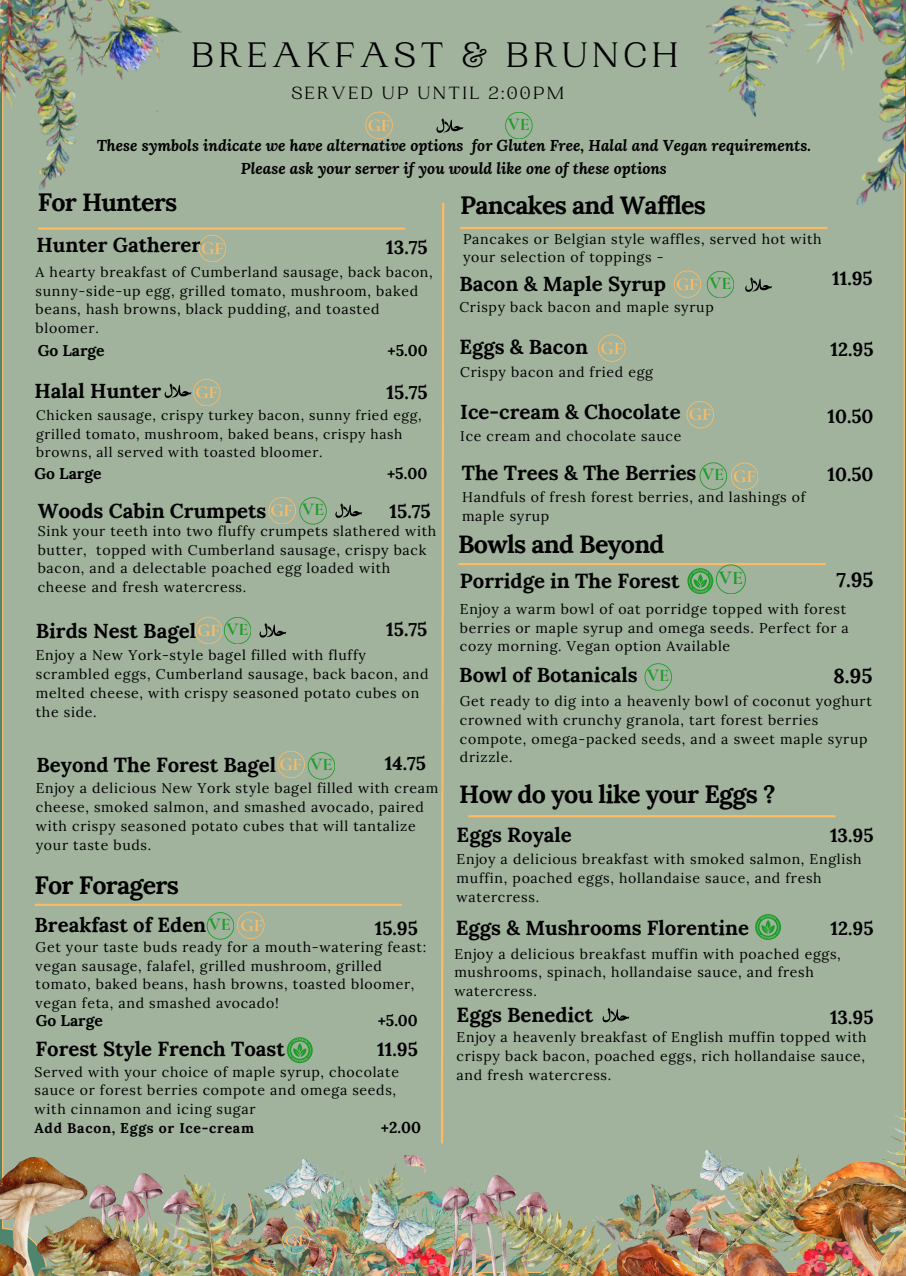
<style>
.page{position:relative;width:906px;height:1276px;background:#fff}
.page>*{position:absolute;margin:0;border:0;box-sizing:border-box;transform-origin:0 0}
.t1{font:37.35px "PP Woodland";letter-spacing:.125em;color:#000}
.t2{font:700 25.05px "Lora";letter-spacing:-.03em;color:#000}
.t3{font:700 20.4px "Lora";color:#000}
.t4{font:700 19.8px "Cormorant Garamond";color:#1b9d28}
.t5{font:700 18.75px "Lora";color:#000}
.t6{font:18.6px "PP Woodland";letter-spacing:.125em;color:#000}
.t7{font:700 18.15px "Cormorant Garamond";color:#fdba63}
.t8{font:700 18.15px "Cormorant Garamond";color:#1b9d28}
.t9{font:italic 700 15.6px "Lora";color:#000}
.t10{font:700 15.6px "Lora";color:#000}
.t11{font:14.1px/18.8px "Lora";letter-spacing:.05em;color:#000}
.t12{font:700 14.1px "Lora";letter-spacing:.05em;color:#000}
.t13{font:13.8px/18.3px "Lora";letter-spacing:.05em;color:#000}
.s1{color:#1b9d28}
</style>
<div class="page">
<div style="left:2px;top:0;width:902px;height:1155px;background:#a1b39d"></div>
<hr style="left:39px;top:227px;width:365px;height:3px;background:#fdba63">
<svg style="left:440px;top:201px;width:5px;height:944px;background:#cab582"></svg>
<hr style="left:36px;top:904px;width:365px;height:2px;background:#fdba63">
<hr style="left:461px;top:227px;width:365px;height:2px;background:#fdba63">
<hr style="left:459px;top:563px;width:365px;height:2px;background:#fdba63">
<svg style="left:287px;top:1037px;width:26px;height:26px"></svg>
<svg style="left:164px;top:379px;width:56px;height:27px;background:#99a68f"></svg>
<svg style="left:199px;top:235px;width:27px;height:27px"></svg>
<svg style="left:598px;top:334px;width:27px;height:27px"></svg>
<svg style="left:686px;top:401px;width:27px;height:27px"></svg>
<hr style="left:469px;top:815px;width:365px;height:2px;background:#fdba63">
<svg style="left:755px;top:914px;width:26px;height:26px"></svg>
<svg style="left:365px;top:112px;width:27px;height:27px"></svg>
<img style="left:713px;top:1107px;width:193px;height:169px">
<div style="left:70px;top:1125px;width:337px;height:30px;background:#a1b39d"></div>
<img style="left:434px;top:1155px;width:39px;height:121px">
<img style="left:0;top:1155px;width:434px;height:121px">
<img style="left:442px;top:1175px;width:31px;height:101px">
<img style="left:473px;top:1116px;width:337px;height:160px">
<svg style="left:282px;top:1226px;width:27px;height:27px"></svg>
<img style="left:561px;top:0;width:345px;height:307px">
<img style="left:0;top:0;width:276px;height:229px">
<svg style="left:207px;top:911px;width:57px;height:28px;background:#9fb295"></svg>
<svg style="left:699px;top:463px;width:59px;height:26px;background:#9fb295"></svg>
<svg style="left:644px;top:663px;width:27px;height:27px"></svg>
<svg style="left:505px;top:112px;width:27px;height:27px"></svg>
<svg style="left:436px;top:118px;width:27px;height:15px"></svg>
<svg style="left:706px;top:271px;width:27px;height:27px"></svg>
<svg style="left:745px;top:277px;width:27px;height:15px"></svg>
<svg style="left:268px;top:497px;width:58px;height:27px;background:#9fb295"></svg>
<svg style="left:335px;top:503px;width:27px;height:15px"></svg>
<svg style="left:277px;top:751px;width:58px;height:28px;background:#9fb295"></svg>
<svg style="left:195px;top:617px;width:56px;height:27px;background:#9fb295"></svg>
<svg style="left:259px;top:623px;width:27px;height:15px"></svg>
<svg style="left:602px;top:1008px;width:27px;height:14px"></svg>
<svg style="left:687px;top:565px;width:59px;height:29px;background:#80ad80"></svg>
<p class="t1" style="left:191px;top:33px;width:489px">BREAKFAST &amp; BRUNCH</p>
<p class="t6" style="left:291px;top:82px;width:274px">SERVED UP UNTIL 2:00PM</p>
<p class="t7" style="left:368px;top:114px;width:24px">GF</p>
<p class="t8" style="left:508px;top:113px;width:23px">VE</p>
<p class="t9" style="left:97px;top:135px;width:715px">These symbols indicate we have alternative options for Gluten Free, Halal and Vegan requirements.</p>
<p class="t9" style="left:241px;top:157px;width:427px">Please ask your server if you would like one of these options</p>
<p class="t2" style="left:38px;top:185px;width:141px">For Hunters</p>
<p class="t3" style="left:36px;top:231px;width:166px">Hunter Gatherer</p>
<p class="t7" style="left:201px;top:237px;width:24px">GF</p>
<p class="t5" style="left:386px;top:236px;width:43px">13.75</p>
<p class="t11" style="left:36px;top:262px;width:398px">A hearty breakfast of Cumberland sausage, back bacon, sunny-side-up egg, grilled tomato, mushroom, baked beans, hash browns, black pudding, and toasted bloomer.</p>
<p class="t10" style="left:38px;top:341px;width:69px">Go Large</p>
<p class="t10" style="left:387px;top:340px;width:42px">+5.00</p>
<p class="t3" style="left:35px;top:377px;width:128px">Halal Hunter</p>
<p class="t7" style="left:195px;top:381px;width:24px">GF</p>
<p class="t5" style="left:386px;top:380px;width:43px">15.75</p>
<p class="t13" style="left:36px;top:406px;width:387px">Chicken sausage, crispy turkey bacon, sunny fried egg, grilled tomato, mushroom, baked beans, crispy hash browns, all served with toasted bloomer.</p>
<p class="t10" style="left:35px;top:463px;width:69px">Go Large</p>
<p class="t10" style="left:387px;top:463px;width:42px">+5.00</p>
<p class="t3" style="left:38px;top:497px;width:230px">Woods Cabin Crumpets</p>
<p class="t11" style="left:38px;top:521px;width:400px">Sink your teeth into two fluffy crumpets slathered with butter, topped with Cumberland sausage, crispy back bacon, and a delectable poached egg loaded with cheese and fresh watercress.</p>
<p class="t8" style="left:302px;top:498px;width:23px">VE</p>
<p class="t5" style="left:389px;top:499px;width:43px">15.75</p>
<p class="t7" style="left:270px;top:499px;width:24px">GF</p>
<p class="t5" style="left:386px;top:617px;width:43px">15.75</p>
<p class="t3" style="left:36px;top:617px;width:162px">Birds Nest Bagel</p>
<p class="t11" style="left:36px;top:646px;width:394px">Enjoy a New York-style bagel filled with fluffy scrambled eggs, Cumberland sausage, back bacon, and melted cheese, with crispy seasoned potato cubes on the side.</p>
<p class="t7" style="left:197px;top:619px;width:53px">GF <span class="s1">VE</span></p>
<p class="t5" style="left:385px;top:751px;width:43px">14.75</p>
<p class="t3" style="left:36px;top:751px;width:241px">Beyond The Forest Bagel</p>
<p class="t11" style="left:36px;top:779px;width:404px">Enjoy a delicious New York style bagel filled with cream cheese, smoked salmon, and smashed avocado, paired with crispy seasoned potato cubes that will tantalize your taste buds.</p>
<p class="t7" style="left:279px;top:753px;width:24px">GF</p>
<p class="t8" style="left:310px;top:753px;width:23px">VE</p>
<p class="t2" style="left:35px;top:869px;width:146px">For Foragers</p>
<p class="t3" style="left:35px;top:912px;width:173px">Breakfast of Eden</p>
<p class="t8" style="left:209px;top:913px;width:23px">VE</p>
<p class="t7" style="left:240px;top:914px;width:24px">GF</p>
<p class="t5" style="left:375px;top:916px;width:45px">15.95</p>
<p class="t11" style="left:36px;top:937px;width:392px">Get your taste buds ready for a mouth-watering feast: vegan sausage, falafel, grilled mushroom, grilled tomato, baked beans, hash browns, toasted bloomer, vegan feta, and smashed avocado!</p>
<p class="t10" style="left:36px;top:1010px;width:69px">Go Large</p>
<p class="t10" style="left:378px;top:1010px;width:42px">+5.00</p>
<p class="t3" style="left:36px;top:1035px;width:251px">Forest Style French Toast</p>
<p class="t11" style="left:35px;top:1062px;width:366px">Served with your choice of maple syrup, chocolate sauce or forest berries compote and omega seeds, with cinnamon and icing sugar</p>
<p class="t12" style="left:35px;top:1119px;width:221px">Add Bacon, Eggs or Ice-cream</p>
<p class="t5" style="left:377px;top:1037px;width:42px">11.95</p>
<p class="t10" style="left:381px;top:1117px;width:42px">+2.00</p>
<p class="t2" style="left:460px;top:188px;width:247px">Pancakes and Waffles</p>
<p class="t11" style="left:463px;top:229px;width:360px">Pancakes or Belgian style waffles, served hot with your selection of toppings -</p>
<p class="t3" style="left:459px;top:270px;width:208px">Bacon &amp; Maple Syrup</p>
<p class="t7" style="left:676px;top:273px;width:24px">GF</p>
<p class="t8" style="left:709px;top:272px;width:23px">VE</p>
<p class="t11" style="left:459px;top:297px;width:256px">Crispy back bacon and maple syrup</p>
<p class="t5" style="left:832px;top:266px;width:42px">11.95</p>
<p class="t3" style="left:459px;top:334px;width:130px">Eggs &amp; Bacon</p>
<p class="t7" style="left:600px;top:337px;width:24px">GF</p>
<p class="t11" style="left:460px;top:363px;width:194px">Crispy bacon and fried egg</p>
<p class="t5" style="left:830px;top:337px;width:44px">12.95</p>
<p class="t3" style="left:460px;top:398px;width:222px">Ice-cream &amp; Chocolate</p>
<p class="t11" style="left:460px;top:427px;width:223px">Ice cream and chocolate sauce</p>
<p class="t7" style="left:689px;top:404px;width:24px">GF</p>
<p class="t5" style="left:827px;top:404px;width:48px">10.50</p>
<p class="t3" style="left:462px;top:459px;width:236px">The Trees &amp; The Berries</p>
<p class="t8" style="left:702px;top:463px;width:23px">VE</p>
<p class="t7" style="left:733px;top:465px;width:24px">GF</p>
<p class="t5" style="left:827px;top:462px;width:48px">10.50</p>
<p class="t11" style="left:462px;top:488px;width:345px">Handfuls of fresh forest berries, and lashings of maple syrup</p>
<p class="t2" style="left:458px;top:528px;width:208px">Bowls and Beyond</p>
<p class="t3" style="left:460px;top:568px;width:221px">Porridge in The Forest</p>
<p class="t4" style="left:719px;top:565px;width:25px">VE</p>
<p class="t3" style="left:836px;top:567px;width:38px">7.95</p>
<p class="t11" style="left:460px;top:599px;width:390px">Enjoy a warm bowl of oat porridge topped with forest berries or maple syrup and omega seeds. Perfect for a cozy morning. Vegan option Available</p>
<p class="t3" style="left:459px;top:661px;width:180px">Bowl of Botanicals</p>
<p class="t8" style="left:647px;top:664px;width:23px">VE</p>
<p class="t3" style="left:833px;top:662px;width:41px;rotate:1deg">8.95</p>
<p class="t11" style="left:460px;top:691px;width:413px">Get ready to dig into a heavenly bowl of coconut yoghurt crowned with crunchy granola, tart forest berries compote, omega-packed seeds, and a sweet maple syrup drizzle.</p>
<p class="t2" style="left:459px;top:778px;width:318px">How do you like your Eggs ?</p>
<p class="t3" style="left:456px;top:821px;width:117px">Eggs Royale</p>
<p class="t11" style="left:456px;top:849px;width:406px">Enjoy a delicious breakfast with smoked salmon, English muffin, poached eggs, hollandaise sauce, and fresh watercress.</p>
<p class="t5" style="left:830px;top:823px;width:45px">13.95</p>
<p class="t3" style="left:456px;top:914px;width:295px">Eggs &amp; Mushrooms Florentine</p>
<p class="t5" style="left:830px;top:916px;width:44px">12.95</p>
<p class="t11" style="left:454px;top:944px;width:388px">Enjoy a delicious breakfast muffin with poached eggs, mushrooms, spinach, hollandaise sauce, and fresh watercress.</p>
<p class="t5" style="left:830px;top:1005px;width:45px">13.95</p>
<p class="t3" style="left:456px;top:1001px;width:138px">Eggs Benedict</p>
<p class="t11" style="left:456px;top:1028px;width:411px;text-align:justify">Enjoy a heavenly breakfast of English muffin topped with crispy back bacon, poached eggs, rich hollandaise sauce, and fresh watercress.</p>
<p class="t7" style="left:284px;top:1229px;width:24px">GF</p>
</div>
